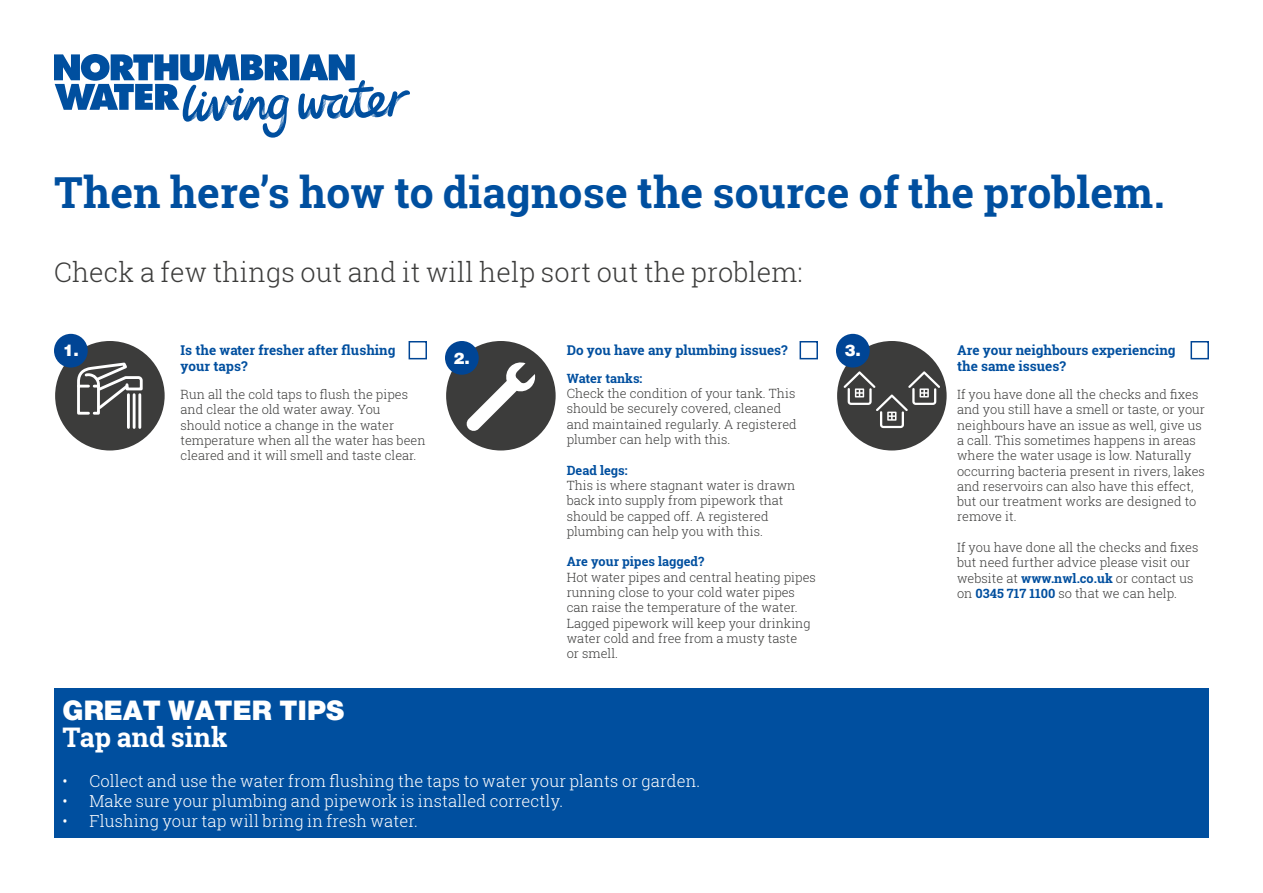
<style>
.page{position:relative;width:1263px;height:893px;background:#fff}
.page>*{position:absolute;margin:0;border:0;box-sizing:border-box;transform-origin:0 0}
.t1{font:700 42.75px "Roboto Slab";letter-spacing:.01em;color:#004f9f}
.t2{font:300 27px "Roboto Slab";letter-spacing:.01em;color:#3c3c3b}
.t3{font:27px "Helvetica Neue Black WHAM";letter-spacing:.01em;color:#fff}
.t4{font:700 27px "Roboto Slab";letter-spacing:.01em;color:#fff}
.t5{font:300 16.5px "Roboto Slab";letter-spacing:.01em;color:#fff}
.t6{font:16.2px "Helvetica Neue Black WHAM";color:#fff}
.t7{font:700 13.5px/16.2px "Roboto Slab";color:#004f9f}
.t8{font:300 12.75px/15.3px "Roboto Slab";color:#3c3c3b}
.t9{font:700 12.75px "Roboto Slab";color:#004f9f}
.s1{font-weight:700;color:#004f9f}
</style>
<div class="page">
<div style="left:837px;top:341px;width:110px;height:109px;background:#3c3c3b;border-radius:50%"></div>
<div style="left:836px;top:334px;width:34px;height:34px;background:#004595;border-radius:50%"></div>
<svg style="left:54px;top:54px;width:356px;height:84px"></svg>
<svg style="left:843px;top:371px;width:97px;height:57px"></svg>
<div style="left:55px;top:341px;width:110px;height:109px;background:#3c3c3b;border-radius:50%"></div>
<div style="left:446px;top:341px;width:110px;height:109px;background:#3c3c3b;border-radius:50%"></div>
<div style="left:54px;top:334px;width:34px;height:34px;background:#004595;border-radius:50%"></div>
<div style="left:445px;top:341px;width:34px;height:34px;background:#004595;border-radius:50%"></div>
<svg style="left:76px;top:352px;width:68px;height:64px"></svg>
<hr style="left:127px;top:395px;width:3px;height:32px;background:#fff">
<hr style="left:133px;top:395px;width:3px;height:32px;background:#fff">
<hr style="left:138px;top:395px;width:3px;height:32px;background:#fff">
<div style="left:799px;top:341px;width:19px;height:18px;border:2px solid #004595"></div>
<div style="left:1190px;top:341px;width:19px;height:18px;border:2px solid #004595"></div>
<div style="left:409px;top:341px;width:18px;height:18px;border:2px solid #004595"></div>
<svg style="left:466px;top:361px;width:70px;height:70px"></svg>
<div style="left:54px;top:688px;width:1155px;height:150px;background:#004f9f"></div>
<h1 class="t1" style="left:54px;top:164px;width:1112px">Then here’s how to diagnose the source of the problem.</h1>
<h2 class="t2" style="left:54px;top:253px;width:750px">Check a few things out and it will help sort out the problem:</h2>
<p class="t6" style="left:63px;top:341px;width:18px">1.</p>
<p class="t7" style="left:181px;top:342px;width:216px">Is the water fresher after flushing</p>
<p class="t6" style="left:845px;top:341px;width:18px">3.</p>
<p class="t7" style="left:181px;top:358px;width:68px">your taps?</p>
<p class="t8" style="left:181px;top:386px;width:247px">Run all the cold taps to flush the pipes and clear the old water away. You<br>should notice a change in the water temperature when all the water has been cleared and it will smell and taste clear.</p>
<p class="t7" style="left:567px;top:342px;width:222px">Do you have any plumbing issues?</p>
<p class="t9" style="left:567px;top:369px;width:77px">Water tanks:</p>
<p class="t8" style="left:567px;top:385px;width:232px">Check the condition of your tank. This should be securely covered, cleaned and maintained regularly. A registered plumber can help with this.</p>
<p class="t9" style="left:567px;top:461px;width:62px">Dead legs:</p>
<p class="t8" style="left:567px;top:477px;width:230px">This is where stagnant water is drawn back into supply from pipework that should be capped off. A registered plumbing can help you with this.</p>
<p class="t9" style="left:567px;top:553px;width:139px">Are your pipes lagged?</p>
<p class="t8" style="left:567px;top:569px;width:251px">Hot water pipes and central heating pipes running close to your cold water pipes can raise the temperature of the water.<br>Lagged pipework will keep your drinking water cold and free from a musty taste<br>or smell.</p>
<p class="t6" style="left:454px;top:348px;width:18px">2.</p>
<h2 class="t3" style="left:62px;top:695px;width:283px">GREAT WATER TIPS</h2>
<h2 class="t4" style="left:62px;top:718px;width:167px">Tap and sink</h2>
<p class="t5" style="left:62px;top:770px;width:639px">• Collect and use the water from flushing the taps to water your plants or garden.</p>
<p class="t5" style="left:62px;top:789px;width:502px">• Make sure your plumbing and pipework is installed correctly.</p>
<p class="t5" style="left:62px;top:809px;width:357px">• Flushing your tap will bring in fresh water.</p>
<p class="t7" style="left:957px;top:342px;width:220px">Are your neighbours experiencing the same issues?</p>
<p class="t8" style="left:957px;top:386px;width:249px">If you have done all the checks and fixes and you still have a smell or taste, or your neighbours have an issue as well, give us a call. This sometimes happens in areas where the water usage is low. Naturally occurring bacteria present in rivers, lakes and reservoirs can also have this effect, but our treatment works are designed to remove it.</p>
<p class="t8" style="left:957px;top:539px;width:243px">If you have done all the checks and fixes but need further advice please visit our website at <span class="s1">www.nwl.co.uk</span> or contact us on <span class="s1">0345 717 1100</span> so that we can help.</p>
</div>
